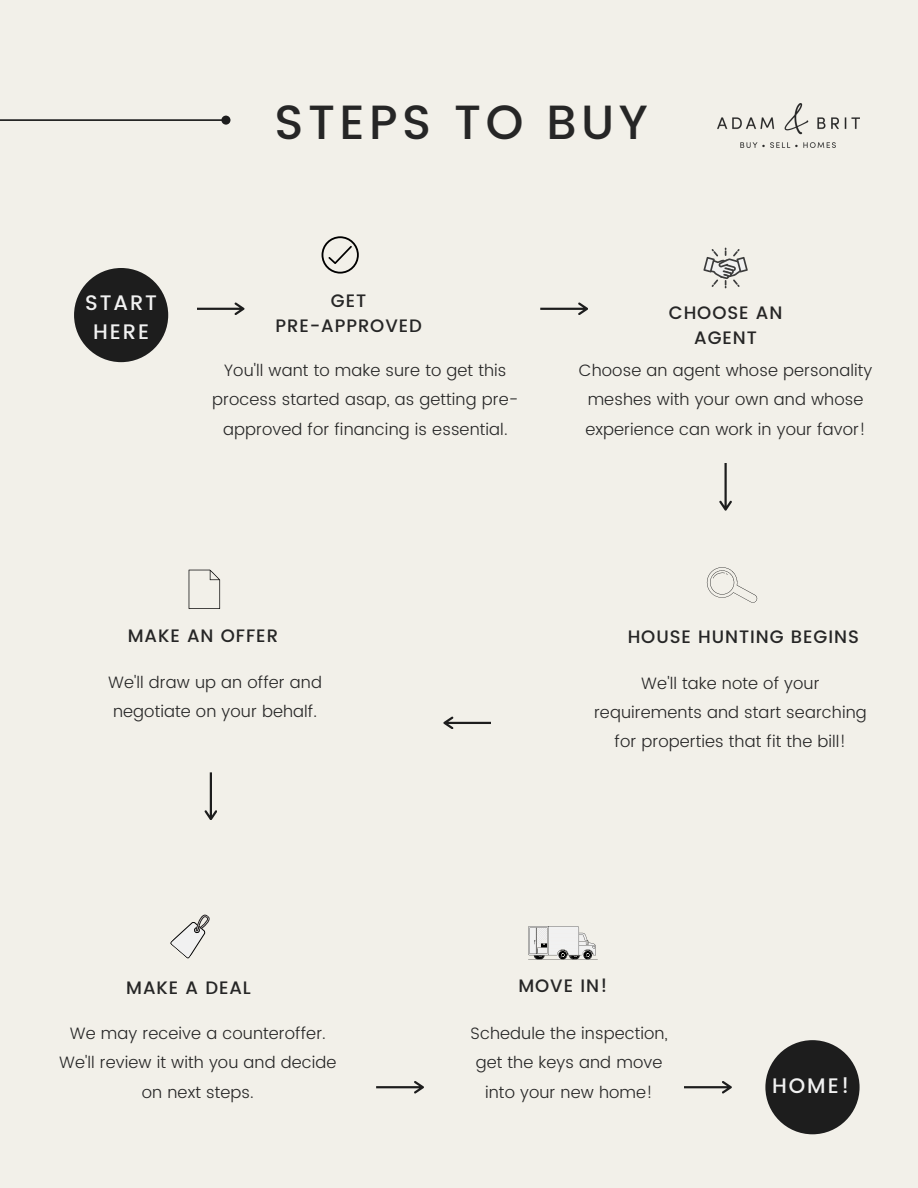
<style>
.page{position:relative;width:918px;height:1188px;background:#f2f0e9}
.page>*{position:absolute;margin:0;border:0;box-sizing:border-box;transform-origin:0 0}
.t1{font:500 48px "Poppins";letter-spacing:.09em;color:#262626}
.t2{font:500 21px "Poppins";letter-spacing:.09em;color:#f1f1f1}
.t3{font:500 18px/24.8px "Poppins";letter-spacing:.05em;color:#262626;text-align:center}
.t4{font:300 16.5px/29.2px "Poppins";letter-spacing:.005em;color:#262626;text-align:center}
</style>
<div class="page">
<svg style="left:221px;top:116px;width:9px;height:9px"></svg>
<div style="left:74px;top:268px;width:94px;height:94px;background:#1d1d1d;border-radius:50%"></div>
<svg style="left:197px;top:303px;width:48px;height:12px"></svg>
<svg style="left:540px;top:303px;width:48px;height:12px"></svg>
<svg style="left:719px;top:463px;width:13px;height:48px"></svg>
<svg style="left:170px;top:914px;width:40px;height:45px"></svg>
<svg style="left:706px;top:567px;width:52px;height:36px"></svg>
<svg style="left:205px;top:772px;width:12px;height:48px"></svg>
<svg style="left:189px;top:570px;width:31px;height:39px"></svg>
<div style="left:765px;top:1040px;width:95px;height:94px;background:#1d1d1d;border-radius:50%"></div>
<svg style="left:684px;top:1081px;width:48px;height:13px"></svg>
<svg style="left:376px;top:1081px;width:48px;height:13px"></svg>
<svg style="left:443px;top:717px;width:48px;height:12px"></svg>
<svg style="left:322px;top:236px;width:37px;height:37px"></svg>
<svg style="left:703px;top:248px;width:44px;height:40px"></svg>
<svg style="left:528px;top:926px;width:70px;height:34px"></svg>
<img style="left:718px;top:104px;width:142px;height:44px">
<p class="t1" style="left:275px;top:94px;width:375px">STEPS TO BUY</p>
<p class="t2" style="left:85px;top:290px;width:73px">START</p>
<p class="t2" style="left:93px;top:319px;width:57px">HERE</p>
<p class="t3" style="left:331px;top:289px;width:37px">GET</p>
<p class="t3" style="left:275px;top:313px;width:148px">PRE-APPROVED</p>
<p class="t3" style="left:669px;top:301px;width:115px">CHOOSE AN<br>AGENT</p>
<p class="t4" style="left:212px;top:356px;width:308px">You'll want to make sure to get this process started asap, as getting pre&shy;approved for financing is essential.</p>
<h2 class="t4" style="left:579px;top:356px;width:295px">Choose an agent whose personality meshes with your own and whose experience can work in your favor!</h2>
<p class="t3" style="left:128px;top:624px;width:152px">MAKE AN OFFER</p>
<p class="t3" style="left:628px;top:624px;width:233px">HOUSE HUNTING BEGINS</p>
<h3 class="t4" style="left:108px;top:668px;width:215px">We'll draw up an offer and negotiate on your behalf.</h3>
<p class="t4" style="left:594px;top:668px;width:274px">We'll take note of your requirements and start searching for properties that fit the bill!</p>
<p class="t3" style="left:126px;top:975px;width:126px">MAKE A DEAL</p>
<p class="t3" style="left:518px;top:973px;width:91px">MOVE IN!</p>
<p class="t4" style="left:59px;top:1019px;width:279px">We may receive a counteroffer.<br>We'll review it with you and decide on next steps.</p>
<p class="t4" style="left:471px;top:1019px;width:199px">Schedule the inspection, get the keys and move into your new home!</p>
<p class="t2" style="left:772px;top:1074px;width:79px">HOME!</p>
</div>
